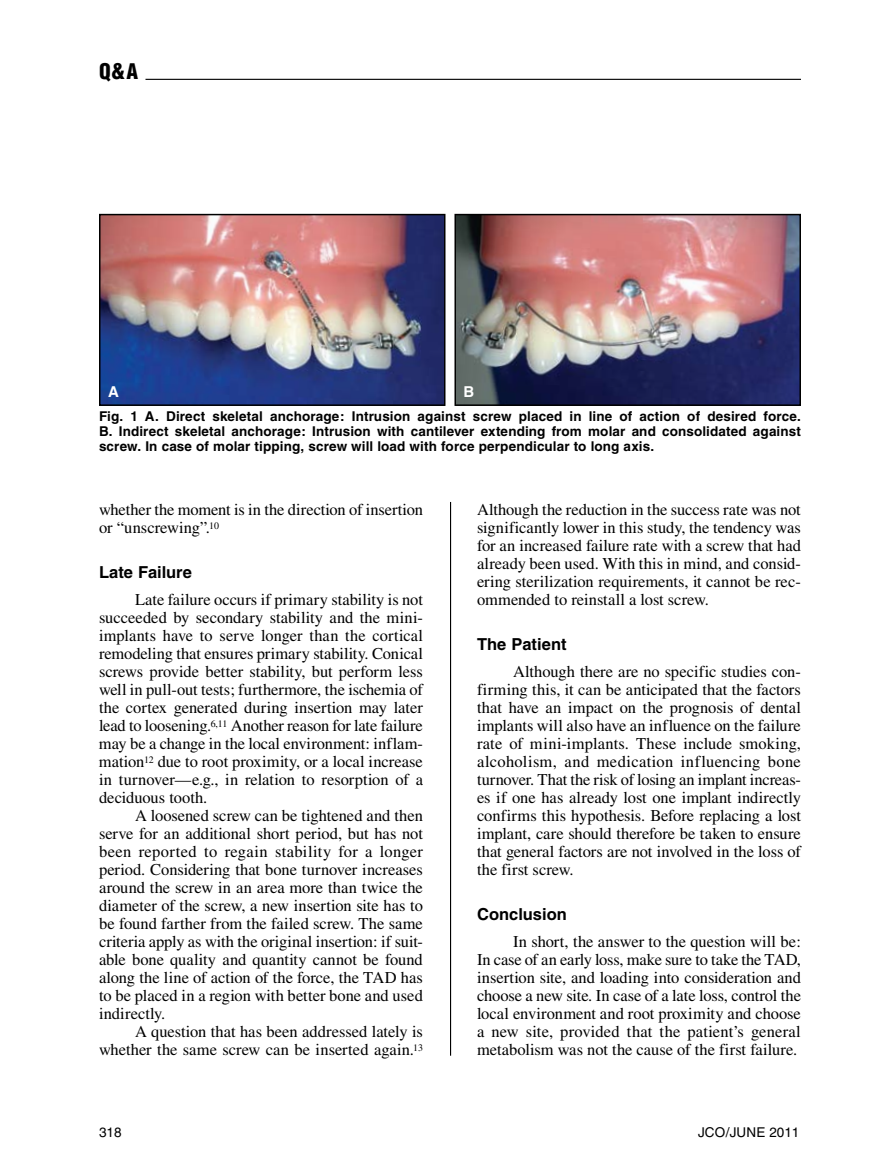
<style>
.page{position:relative;width:891px;height:1175px;background:#fff}
.page>*{position:absolute;margin:0;border:0;box-sizing:border-box;transform-origin:0 0}
.t1{font:900 condensed 21px "Helvetica";color:#000}
.t2{font:16.5px/18px "Times";letter-spacing:-.005em;color:#000;text-align:justify}
.t3{font:700 16.5px "Helvetica";color:#000}
.t4{font:700 15px "Helvetica";color:#fff}
.t5{font:700 13.5px/15px "Helvetica";letter-spacing:.01em;color:#000;text-align:justify}
.t6{font:13.5px "Helvetica";letter-spacing:.005em;color:#000}
</style>
<div class="page">
<hr style="left:146px;top:79px;width:655px;height:1px;background:#000">
<hr style="left:450px;top:502px;width:1px;height:553px;background:#000">
<img style="left:102px;top:217px;width:341px;height:186px">
<div style="left:99px;top:214px;width:347px;height:192px;border:2px solid #000"></div>
<img style="left:457px;top:217px;width:341px;height:186px">
<div style="left:454px;top:214px;width:347px;height:192px;border:2px solid #000"></div>
<p class="t1" style="left:99px;top:58px;width:41px">Q&amp;A</p>
<p class="t4" style="left:108px;top:382px;width:12px">A</p>
<p class="t4" style="left:464px;top:382px;width:12px">B</p>
<p class="t5" style="left:99px;top:408px;width:704px">Fig. 1 A. Direct skeletal anchorage: Intrusion against screw placed in line of action of desired force.<br>B. Indirect skeletal anchorage: Intrusion with cantilever extending from molar and consolidated against screw. In case of molar tipping, screw will load with force perpendicular to long axis.</p>
<p class="t2" style="left:99px;top:500px;width:325px">whether the moment is in the direction of insertion or “unscrewing”.<sup>10</sup></p>
<p class="t3" style="left:99px;top:562px;width:94px">Late Failure</p>
<p class="t2" style="left:99px;top:590px;width:326px;text-indent:36px">Late failure occurs if primary stability is not succeeded by secondary stability and the mini&shy;implants have to serve longer than the cortical remodeling that ensures primary stability. Conical screws provide better stability, but perform less well in pull-out tests; furthermore, the ischemia of the cortex generated during insertion may later lead to loosening.<sup>6,11</sup> Another reason for late failure may be a change in the local environment: inflam&shy;mation<sup>12</sup> due to root proximity, or a local increase in turnover—e.g., in relation to resorption of a deciduous tooth.</p>
<p class="t2" style="left:99px;top:806px;width:326px;text-indent:36px">A loosened screw can be tightened and then serve for an additional short period, but has not been reported to regain stability for a longer period. Considering that bone turnover increases around the screw in an area more than twice the diameter of the screw, a new insertion site has to be found farther from the failed screw. The same criteria apply as with the original insertion: if suit&shy;able bone quality and quantity cannot be found along the line of action of the force, the TAD has to be placed in a region with better bone and used indirectly.</p>
<p class="t2" style="left:99px;top:1022px;width:326px;text-align:right">A question that has been addressed lately is whether the same screw can be inserted again.<sup>13</sup></p>
<p class="t2" style="left:477px;top:500px;width:325px">Although the reduction in the success rate was not significantly lower in this study, the tendency was for an increased failure rate with a screw that had already been used. With this in mind, and consid&shy;ering sterilization requirements, it cannot be rec&shy;ommended to reinstall a lost screw.</p>
<p class="t3" style="left:477px;top:634px;width:91px">The Patient</p>
<p class="t2" style="left:477px;top:662px;width:326px;text-indent:36px">Although there are no specific studies con&shy;firming this, it can be anticipated that the factors that have an impact on the prognosis of dental implants will also have an influence on the failure rate of mini-implants. These include smoking, alcoholism, and medication influencing bone turnover. That the risk of losing an implant increas&shy;es if one has already lost one implant indirectly confirms this hypothesis. Before replacing a lost implant, care should therefore be taken to ensure that general factors are not involved in the loss of the first screw.</p>
<p class="t3" style="left:477px;top:904px;width:91px">Conclusion</p>
<p class="t2" style="left:477px;top:932px;width:326px;text-indent:36px">In short, the answer to the question will be:<br>In case of an early loss, make sure to take the TAD, insertion site, and loading into consideration and choose a new site. In case of a late loss, control the local environment and root proximity and choose a new site, provided that the patient’s general metabolism was not the cause of the first failure.</p>
<p class="t6" style="left:99px;top:1124px;width:24px">318</p>
<p class="t6" style="left:698px;top:1124px;width:103px">JCO/JUNE 2011</p>
</div>
